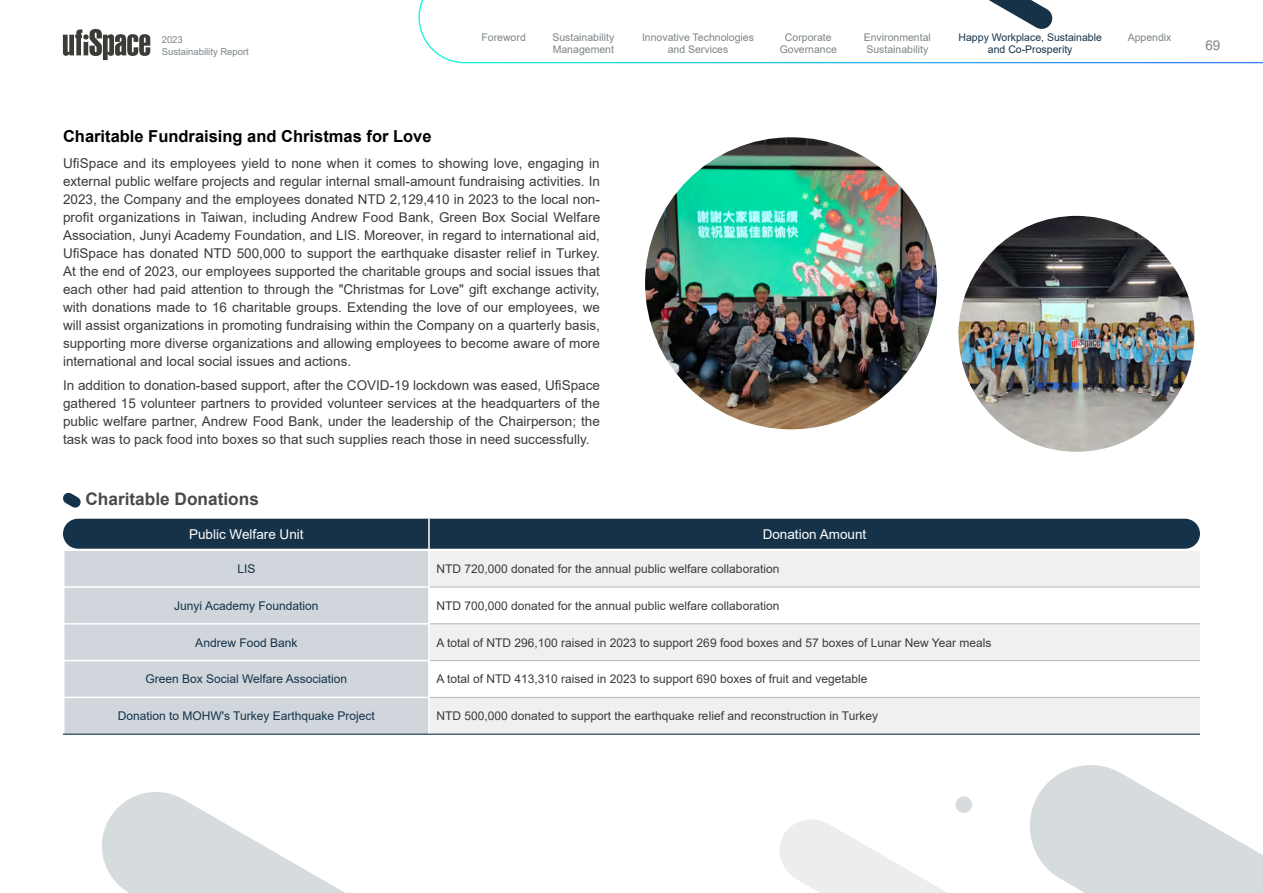
<style>
.page{position:relative;width:1263px;height:893px;background:#fff}
.page>*{position:absolute;margin:0;border:0;box-sizing:border-box;transform-origin:0 0}
.t1{font:700 17.25px "Arial";color:#4c4948}
.t2{font:700 16.5px "Arial";color:#000}
.t3{font:13.5px/18px "Arial";color:#3e3a39;text-align:justify}
.t4{font:13.5px "Arial";color:#fff}
.t5{font:13.5px "Arial";color:#7d8488}
.t6{font:12px "Arial";color:#3e3a39}
.t7{font:12px "Arial";color:#153249}
.t8{font:10.5px/12.6px "Arial";color:#7d8488}
.t9{font:10.5px/12.6px "Arial";color:#153249;text-align:center}
.t10{font:9.45px/12.8px "Arial";color:#7d8488}
</style>
<div class="page">
<svg style="left:63px;top:492px;width:18px;height:16px"></svg>
<div style="left:63px;top:519px;width:1137px;height:30px;background:#153249;border-radius:15px"></div>
<div style="left:64px;top:551px;width:364px;height:183px;background:#d0d6db"></div>
<div style="left:430px;top:551px;width:770px;height:183px;background:#f0f0f0"></div>
<svg style="left:430px;top:588px;width:770px;height:109px"></svg>
<hr style="left:428px;top:519px;width:2px;height:30px;background:#fff">
<hr style="left:430px;top:587px;width:770px;height:1px;background:#b5b6b6">
<hr style="left:430px;top:623px;width:770px;height:1px;background:#b5b6b6">
<hr style="left:430px;top:660px;width:770px;height:1px;background:#b5b6b6">
<hr style="left:430px;top:697px;width:770px;height:1px;background:#b5b6b6">
<hr style="left:429px;top:734px;width:771px;height:1px;background:#153249">
<hr style="left:63px;top:586px;width:367px;height:2px;background:#fff">
<hr style="left:63px;top:623px;width:367px;height:1px;background:#fff">
<hr style="left:63px;top:660px;width:367px;height:1px;background:#fff">
<hr style="left:63px;top:697px;width:367px;height:1px;background:#fff">
<hr style="left:63px;top:734px;width:366px;height:1px;background:#153249">
<img style="left:645px;top:137px;width:292px;height:292px;border-radius:146px">
<img style="left:958px;top:216px;width:236px;height:236px;border-radius:118px">
<svg style="left:1030px;top:765px;width:233px;height:128px"></svg>
<svg style="left:102px;top:792px;width:243px;height:101px"></svg>
<svg style="left:780px;top:820px;width:167px;height:73px"></svg>
<div style="left:955px;top:796px;width:17px;height:17px;background:#d6dbde;border-radius:50%"></div>
<svg style="left:63px;top:29px;width:87px;height:31px"></svg>
<svg style="left:418px;top:0;width:845px;height:63px"></svg>
<svg style="left:979px;top:0;width:75px;height:30px"></svg>
<p class="t10" style="left:162px;top:33px;width:89px">2023<br>Sustainability Report</p>
<p class="t8" style="left:552px;top:31px;width:63px">Sustainability<br>Management</p>
<p class="t8" style="left:785px;top:31px;width:48px">Corporate</p>
<p class="t8" style="left:1128px;top:31px;width:45px">Appendix</p>
<p class="t8" style="left:481px;top:31px;width:46px">Foreword</p>
<p class="t9" style="left:958px;top:31px;width:145px">Happy Workplace, Sustainable and Co-Prosperity</p>
<p class="t8" style="left:642px;top:31px;width:113px;text-align:center">Innovative Technologies and Services</p>
<p class="t8" style="left:864px;top:31px;width:69px">Environmental<br>Sustainability</p>
<p class="t8" style="left:780px;top:43px;width:59px">Governance</p>
<p class="t2" style="left:63px;top:125px;width:370px">Charitable Fundraising and Christmas for Love</p>
<p class="t3" style="left:63px;top:154px;width:539px">UfiSpace and its employees yield to none when it comes to showing love, engaging in external public welfare projects and regular internal small-amount fundraising activities. In 2023, the Company and the employees donated NTD 2,129,410 in 2023 to the local non&shy;profit organizations in Taiwan, including Andrew Food Bank, Green Box Social Welfare Association, Junyi Academy Foundation, and LIS. Moreover, in regard to international aid, UfiSpace has donated NTD 500,000 to support the earthquake disaster relief in Turkey.<br>At the end of 2023, our employees supported the charitable groups and social issues that each other had paid attention to through the "Christmas for Love" gift exchange activity, with donations made to 16 charitable groups. Extending the love of our employees, we will assist organizations in promoting fundraising within the Company on a quarterly basis, supporting more diverse organizations and allowing employees to become aware of more international and local social issues and actions.</p>
<p class="t3" style="left:63px;top:376px;width:538px">In addition to donation-based support, after the COVID-19 lockdown was eased, UfiSpace gathered 15 volunteer partners to provided volunteer services at the headquarters of the public welfare partner, Andrew Food Bank, under the leadership of the Chairperson; the task was to pack food into boxes so that such supplies reach those in need successfully.</p>
<p class="t1" style="left:85px;top:487px;width:175px">Charitable Donations</p>
<p class="t4" style="left:189px;top:525px;width:116px">Public Welfare Unit</p>
<p class="t4" style="left:763px;top:525px;width:105px">Donation Amount</p>
<p class="t7" style="left:237px;top:560px;width:20px">LIS</p>
<p class="t6" style="left:436px;top:560px;width:344px">NTD 720,000 donated for the annual public welfare collaboration</p>
<p class="t7" style="left:174px;top:597px;width:146px">Junyi Academy Foundation</p>
<p class="t6" style="left:436px;top:597px;width:344px">NTD 700,000 donated for the annual public welfare collaboration</p>
<p class="t7" style="left:195px;top:634px;width:104px">Andrew Food Bank</p>
<p class="t6" style="left:436px;top:634px;width:557px">A total of NTD 296,100 raised in 2023 to support 269 food boxes and 57 boxes of Lunar New Year meals</p>
<p class="t7" style="left:145px;top:671px;width:203px">Green Box Social Welfare Association</p>
<p class="t6" style="left:436px;top:671px;width:432px">A total of NTD 413,310 raised in 2023 to support 690 boxes of fruit and vegetable</p>
<p class="t7" style="left:118px;top:708px;width:259px">Donation to MOHW's Turkey Earthquake Project</p>
<p class="t6" style="left:436px;top:708px;width:443px">NTD 500,000 donated to support the earthquake relief and reconstruction in Turkey</p>
<p class="t5" style="left:1205px;top:36px;width:17px">69</p>
</div>
